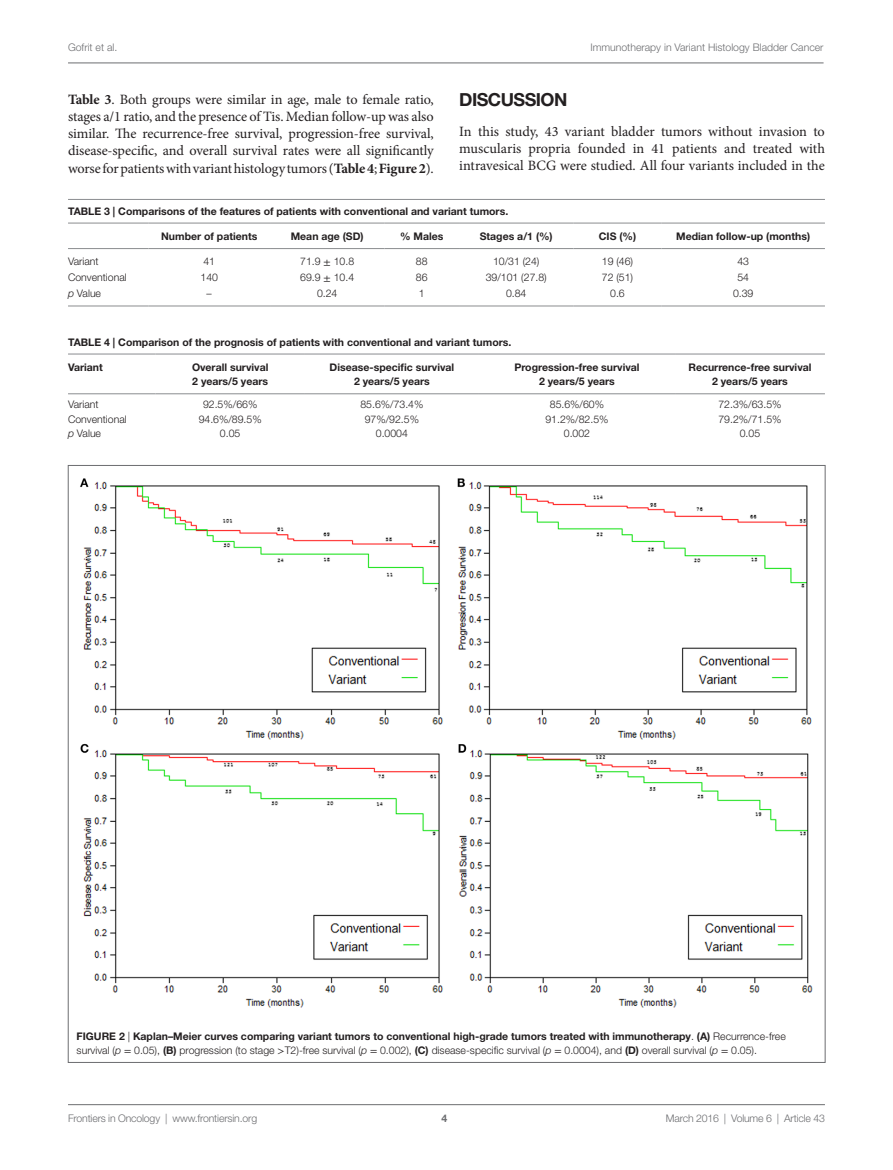
<style>
.page{position:relative;width:893px;height:1170px;background:#fff}
.page>*{position:absolute;margin:0;border:0;box-sizing:border-box;transform-origin:0 0}
.t1{font:700 18px "Helvetica Neue LT Std";color:#231f20}
.t2{font:14.25px/17.2px "Minion Pro";letter-spacing:-.01em;color:#231f20;text-align:justify}
.t3{font:300 10.5px/14.2px "Helvetica Neue LT Std";color:#231f20}
.t4{font:700 10.5px/14.2px "Helvetica Neue LT Std";color:#231f20;text-align:center}
.t5{font:300 10.5px "Helvetica Neue LT Std";letter-spacing:-.015em;color:#6c6d70}
.t6{font:700 10.5px "Helvetica Neue LT Std";color:#6c6d70}
.s1{font-weight:700}
.s2{font-family:"STIX General";font-weight:400}
.s3{font-style:italic}
</style>
<div class="page">
<hr style="left:68px;top:199px;width:757px;height:1px;background:#8a8c8f">
<hr style="left:68px;top:223px;width:81px;height:1px;background:#8a8c8f">
<hr style="left:68px;top:248px;width:81px;height:1px;background:#8a8c8f">
<hr style="left:148px;top:223px;width:122px;height:1px;background:#8a8c8f">
<hr style="left:148px;top:248px;width:122px;height:1px;background:#8a8c8f">
<hr style="left:270px;top:223px;width:114px;height:1px;background:#8a8c8f">
<hr style="left:270px;top:248px;width:114px;height:1px;background:#8a8c8f">
<hr style="left:384px;top:223px;width:75px;height:1px;background:#8a8c8f">
<hr style="left:384px;top:248px;width:75px;height:1px;background:#8a8c8f">
<hr style="left:459px;top:223px;width:114px;height:1px;background:#8a8c8f">
<hr style="left:459px;top:248px;width:114px;height:1px;background:#8a8c8f">
<hr style="left:573px;top:223px;width:88px;height:1px;background:#8a8c8f">
<hr style="left:573px;top:248px;width:88px;height:1px;background:#8a8c8f">
<hr style="left:662px;top:223px;width:163px;height:1px;background:#8a8c8f">
<hr style="left:662px;top:248px;width:163px;height:1px;background:#8a8c8f">
<hr style="left:68px;top:306px;width:81px;height:1px;background:#8a8c8f">
<hr style="left:148px;top:306px;width:122px;height:1px;background:#8a8c8f">
<hr style="left:270px;top:306px;width:114px;height:1px;background:#8a8c8f">
<hr style="left:384px;top:306px;width:75px;height:1px;background:#8a8c8f">
<hr style="left:459px;top:306px;width:114px;height:1px;background:#8a8c8f">
<hr style="left:573px;top:306px;width:88px;height:1px;background:#8a8c8f">
<hr style="left:662px;top:306px;width:163px;height:1px;background:#8a8c8f">
<hr style="left:68px;top:354px;width:87px;height:1px;background:#8a8c8f">
<hr style="left:68px;top:393px;width:87px;height:1px;background:#8a8c8f">
<hr style="left:155px;top:354px;width:150px;height:1px;background:#8a8c8f">
<hr style="left:155px;top:393px;width:150px;height:1px;background:#8a8c8f">
<hr style="left:305px;top:354px;width:174px;height:1px;background:#8a8c8f">
<hr style="left:305px;top:393px;width:174px;height:1px;background:#8a8c8f">
<hr style="left:479px;top:354px;width:196px;height:1px;background:#8a8c8f">
<hr style="left:479px;top:393px;width:196px;height:1px;background:#8a8c8f">
<hr style="left:675px;top:354px;width:150px;height:1px;background:#8a8c8f">
<hr style="left:675px;top:393px;width:150px;height:1px;background:#8a8c8f">
<hr style="left:68px;top:1104px;width:757px;height:1px;background:#6c6d70">
<hr style="left:68px;top:63px;width:756px;height:1px;background:#6c6d70">
<img style="left:80px;top:478px;width:733px;height:530px">
<p class="t5" style="left:68px;top:41px;width:51px">Gofrit et al.</p>
<p class="t5" style="left:590px;top:41px;width:235px">Immunotherapy in Variant Histology Bladder Cancer</p>
<p class="t2" style="left:68px;top:90px;width:367px"><span class="s1">Table 3</span>. Both groups were similar in age, male to female ratio, stages a/1 ratio, and the presence of Tis. Median follow-up was also similar. The recurrence-free survival, progression-free survival, disease-specific, and overall survival rates were all significantly worse for patients with variant histology tumors (<span class="s1">Table 4</span>; <span class="s1">Figure 2</span>).</p>
<h1 class="t1" style="left:459px;top:88px;width:107px">DISCUSSION</h1>
<h2 class="t2" style="left:459px;top:123px;width:367px">In this study, 43 variant bladder tumors without invasion to muscularis propria founded in 41 patients and treated with intravesical BCG were studied. All four variants included in the</h2>
<p class="t4" style="left:68px;top:203px;width:442px">TABLE 3 | Comparisons of the features of patients with conventional and variant tumors.</p>
<p class="t4" style="left:161px;top:228px;width:98px">Number of patients</p>
<p class="t4" style="left:291px;top:228px;width:74px">Mean age (SD)</p>
<p class="t4" style="left:400px;top:228px;width:45px">% Males</p>
<p class="t4" style="left:480px;top:228px;width:74px">Stages a/1 (%)</p>
<p class="t4" style="left:599px;top:228px;width:7px">CIS</p>
<p class="t4" style="left:619px;top:228px;width:18px">(%)</p>
<p class="t4" style="left:676px;top:228px;width:135px">Median follow-up (months)</p>
<p class="t3" style="left:68px;top:254px;width:32px">Variant</p>
<p class="t3" style="left:203px;top:254px;width:13px">41</p>
<p class="t3" style="left:300px;top:254px;width:55px">71.9 <span class="s2">±</span> 10.8</p>
<p class="t3" style="left:416px;top:254px;width:13px">88</p>
<p class="t3" style="left:493px;top:254px;width:48px">10/31 (24)</p>
<p class="t3" style="left:602px;top:254px;width:33px">19 (46)</p>
<p class="t3" style="left:737px;top:254px;width:13px">43</p>
<p class="t3" style="left:68px;top:270px;width:60px">Conventional</p>
<p class="t3" style="left:200px;top:270px;width:19px">140</p>
<p class="t3" style="left:300px;top:270px;width:55px">69.9 <span class="s2">±</span> 10.4</p>
<p class="t3" style="left:416px;top:270px;width:13px">86</p>
<p class="t3" style="left:486px;top:270px;width:63px">39/101 (27.8)</p>
<p class="t3" style="left:602px;top:270px;width:33px">72 (51)</p>
<p class="t3" style="left:737px;top:270px;width:13px">54</p>
<p class="t3" style="left:68px;top:286px;width:35px"><span class="s3">p</span> Value</p>
<p class="t3" style="left:207px;top:286px;width:7px">–</p>
<p class="t3" style="left:317px;top:286px;width:22px">0.24</p>
<p class="t3" style="left:419px;top:286px;width:7px">1</p>
<p class="t3" style="left:506px;top:286px;width:22px">0.84</p>
<p class="t3" style="left:610px;top:286px;width:16px">0.6</p>
<p class="t3" style="left:733px;top:286px;width:22px">0.39</p>
<p class="t4" style="left:68px;top:334px;width:445px">TABLE 4 | Comparison of the prognosis of patients with conventional and variant tumors.</p>
<p class="t4" style="left:68px;top:359px;width:36px">Variant</p>
<p class="t4" style="left:192px;top:359px;width:78px;text-align:left">Overall survival<br>2 years/5 years</p>
<p class="t4" style="left:330px;top:359px;width:126px">Disease-specific survival<br>2 years/5 years</p>
<p class="t4" style="left:514px;top:359px;width:127px">Progression-free survival<br>2 years/5 years</p>
<p class="t4" style="left:688px;top:359px;width:125px">Recurrence-free survival<br>2 years/5 years</p>
<p class="t3" style="left:68px;top:397px;width:32px">Variant</p>
<p class="t3" style="left:203px;top:397px;width:56px">92.5%/66%</p>
<p class="t3" style="left:360px;top:397px;width:65px">85.6%/73.4%</p>
<p class="t3" style="left:550px;top:397px;width:56px">85.6%/60%</p>
<p class="t3" style="left:718px;top:397px;width:65px">72.3%/63.5%</p>
<p class="t3" style="left:68px;top:411px;width:60px">Conventional</p>
<p class="t3" style="left:199px;top:411px;width:65px">94.6%/89.5%</p>
<p class="t3" style="left:365px;top:411px;width:56px">97%/92.5%</p>
<p class="t3" style="left:545px;top:411px;width:65px">91.2%/82.5%</p>
<p class="t3" style="left:718px;top:411px;width:65px">79.2%/71.5%</p>
<p class="t3" style="left:68px;top:425px;width:35px"><span class="s3">p</span> Value</p>
<p class="t3" style="left:220px;top:425px;width:22px">0.05</p>
<p class="t3" style="left:376px;top:425px;width:34px">0.0004</p>
<p class="t3" style="left:564px;top:425px;width:28px">0.002</p>
<p class="t3" style="left:740px;top:425px;width:22px">0.05</p>
<p class="t3" style="left:77px;top:1028px;width:711px"><span class="s1">FIG URE 2</span> | <span class="s1">Kaplan–Meier curves comparing variant tumors to conventional high-grade tumors treated with immunotherapy</span>. <span class="s1">(A)</span> Recurrence-free survival (<span class="s3">p</span> <span class="s2">=</span> 0.05), <span class="s1">(B)</span> progression (to stage <span class="s2">&gt;</span>T2)-free survival (<span class="s3">p</span> <span class="s2">=</span> 0.002), <span class="s1">(C)</span> disease-specific survival (<span class="s3">p</span> <span class="s2">=</span> 0.0004), and <span class="s1">(D)</span> overall survival (<span class="s3">p</span> <span class="s2">=</span> 0.05).</p>
<p class="t5" style="left:68px;top:1111px;width:191px">Frontiers in Oncology | www.frontiersin.org</p>
<p class="t6" style="left:441px;top:1111px;width:7px">4</p>
<p class="t5" style="left:666px;top:1111px;width:161px">March 2016 | Volume 6 | Article 43</p>
</div>
